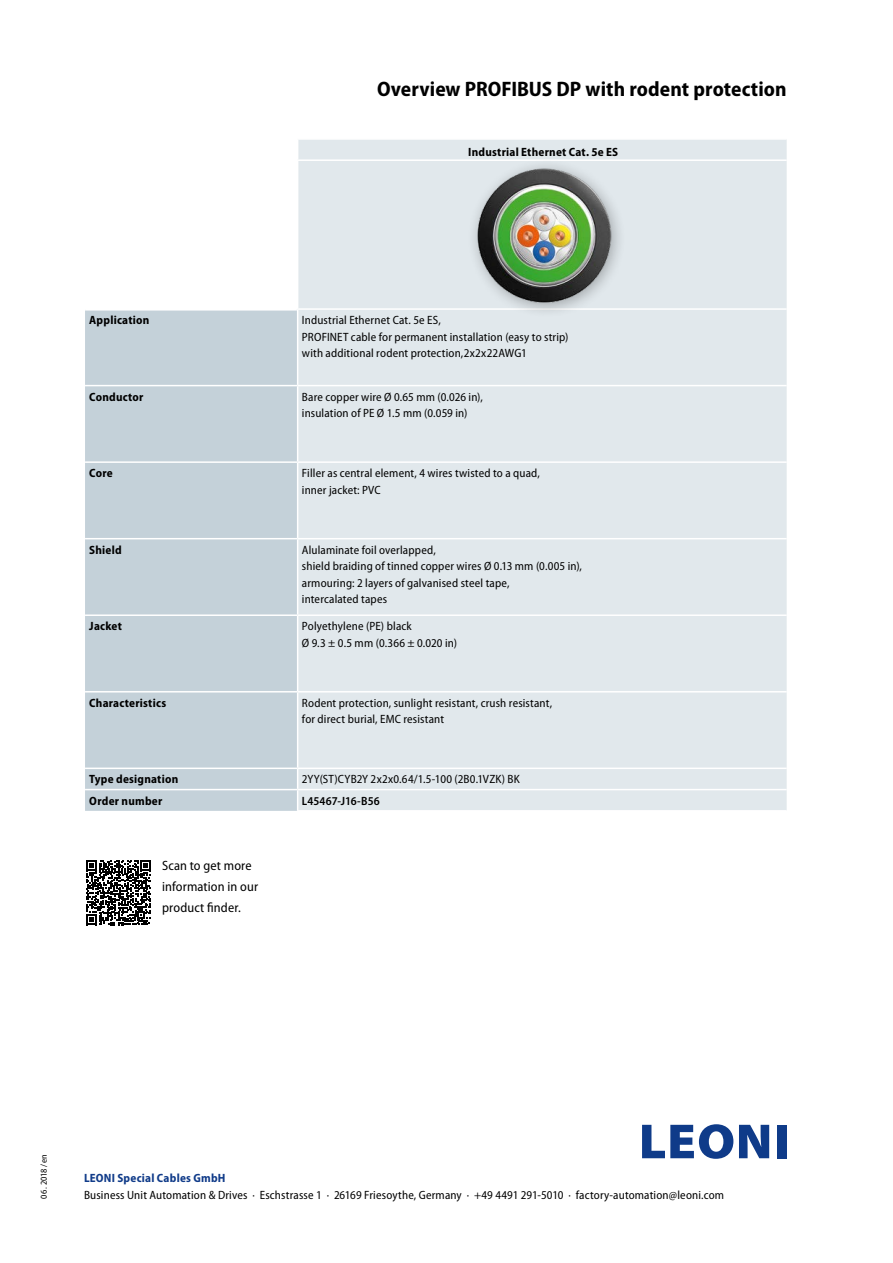
<style>
.page{position:relative;width:893px;height:1263px;background:#fff}
.page>*{position:absolute;margin:0;border:0;box-sizing:border-box;transform-origin:0 0}
.t1{font:700 semi-condensed 21px "Myriad Pro";letter-spacing:.005em;color:#000}
.t2{font:semi-condensed 13.5px/21.3px "Myriad Pro";letter-spacing:.01em;color:#000}
.t3{font:semi-condensed 12px/16.5px "Myriad Pro";letter-spacing:.015em;color:#000}
.t4{font:700 semi-condensed 12px "Myriad Pro";letter-spacing:.02em;color:#000}
.t5{font:700 semi-condensed 12px "Myriad Pro";letter-spacing:.02em;color:#103b89}
.t6{font:600 semi-condensed 12px "Myriad Pro";letter-spacing:.005em;color:#000}
.t7{font:semi-condensed 9px "Myriad Pro";letter-spacing:.01em;color:#000}
</style>
<div class="page">
<svg style="left:642px;top:1124px;width:91px;height:35px"></svg>
<svg style="left:739px;top:1125px;width:30px;height:33px"></svg>
<div style="left:777px;top:1125px;width:10px;height:33px;background:#0f3b89"></div>
<div style="left:298px;top:140px;width:489px;height:670px;background:#e1e8ec"></div>
<div style="left:85px;top:311px;width:212px;height:500px;background:#c4d1d9"></div>
<hr style="left:297px;top:159px;width:490px;height:2px;background:#fff">
<hr style="left:297px;top:308px;width:490px;height:2px;background:#fff">
<hr style="left:298px;top:385px;width:489px;height:1px;background:#fff">
<hr style="left:298px;top:461px;width:489px;height:2px;background:#fff">
<hr style="left:298px;top:538px;width:489px;height:1px;background:#fff">
<hr style="left:298px;top:614px;width:489px;height:2px;background:#fff">
<hr style="left:298px;top:789px;width:489px;height:1px;background:#fff">
<hr style="left:298px;top:691px;width:489px;height:1px;background:#fff">
<hr style="left:298px;top:767px;width:489px;height:2px;background:#fff">
<hr style="left:85px;top:385px;width:213px;height:1px;background:#fff">
<hr style="left:85px;top:461px;width:213px;height:2px;background:#fff">
<hr style="left:85px;top:538px;width:213px;height:1px;background:#fff">
<hr style="left:85px;top:614px;width:213px;height:2px;background:#fff">
<hr style="left:85px;top:691px;width:213px;height:1px;background:#fff">
<hr style="left:85px;top:767px;width:213px;height:2px;background:#fff">
<hr style="left:85px;top:789px;width:213px;height:1px;background:#fff">
<div style="left:467px;top:158px;width:160px;height:160px;background:#000;opacity:.3"></div>
<img style="left:468px;top:164px;width:151px;height:141px">
<svg style="left:86px;top:860px;width:65px;height:65px"></svg>
<h1 class="t1" style="left:377px;top:76px;width:411px">Overview PROFIBUS DP with rodent protection</h1>
<p class="t4" style="left:468px;top:144px;width:152px">Industrial Ethernet Cat. 5e ES</p>
<p class="t4" style="left:89px;top:312px;width:62px">Application</p>
<p class="t3" style="left:302px;top:312px;width:268px">Industrial Ethernet Cat. 5e ES,<br>PROFINET cable for permanent installation (easy to strip) with additional rodent protection,2x2x22AWG1</p>
<p class="t4" style="left:89px;top:389px;width:56px">Conductor</p>
<p class="t3" style="left:302px;top:388px;width:182px">Bare copper wire Ø 0.65 mm (0.026 in), insulation of PE Ø 1.5 mm (0.059 in)</p>
<p class="t4" style="left:89px;top:465px;width:25px">Core</p>
<p class="t3" style="left:302px;top:465px;width:240px">Filler as central element, 4 wires twisted to a quad, inner jacket: PVC</p>
<p class="t4" style="left:89px;top:542px;width:34px">Shield</p>
<p class="t3" style="left:302px;top:541px;width:282px">Alulaminate foil overlapped,<br>shield braiding of tinned copper wires Ø 0.13 mm (0.005 in), armouring: 2 layers of galvanised steel tape,<br>intercalated tapes</p>
<p class="t4" style="left:89px;top:618px;width:34px">Jacket</p>
<p class="t3" style="left:302px;top:618px;width:157px">Polyethylene (PE) black<br>Ø 9.3 ± 0.5 mm (0.366 ± 0.020 in)</p>
<p class="t4" style="left:89px;top:695px;width:78px">Characteristics</p>
<p class="t3" style="left:302px;top:694px;width:252px">Rodent protection, sunlight resistant, crush resistant, for direct burial, EMC resistant</p>
<p class="t4" style="left:89px;top:771px;width:91px">Type designation</p>
<p class="t3" style="left:302px;top:771px;width:219px">2YY(ST)CYB2Y 2x2x0.64/1.5-100 (2B0.1VZK) BK</p>
<p class="t4" style="left:89px;top:793px;width:75px">Order number</p>
<p class="t6" style="left:302px;top:793px;width:79px">L45467-J16-B56</p>
<p class="t2" style="left:162px;top:854px;width:98px">Scan to get more information in our product finder.</p>
<p class="t7" style="left:38px;top:1198px;width:46px;rotate:-90deg">06. 2018/en</p>
<p class="t5" style="left:84px;top:1170px;width:143px">LEONI Special Cables GmbH</p>
<p class="t3" style="left:84px;top:1186px;width:641px">Business Unit Automation &amp; Drives · Eschstrasse 1 · 26169 Friesoythe, Germany · +49 4491 291-5010 · factory-automation@leoni.com</p>
</div>
